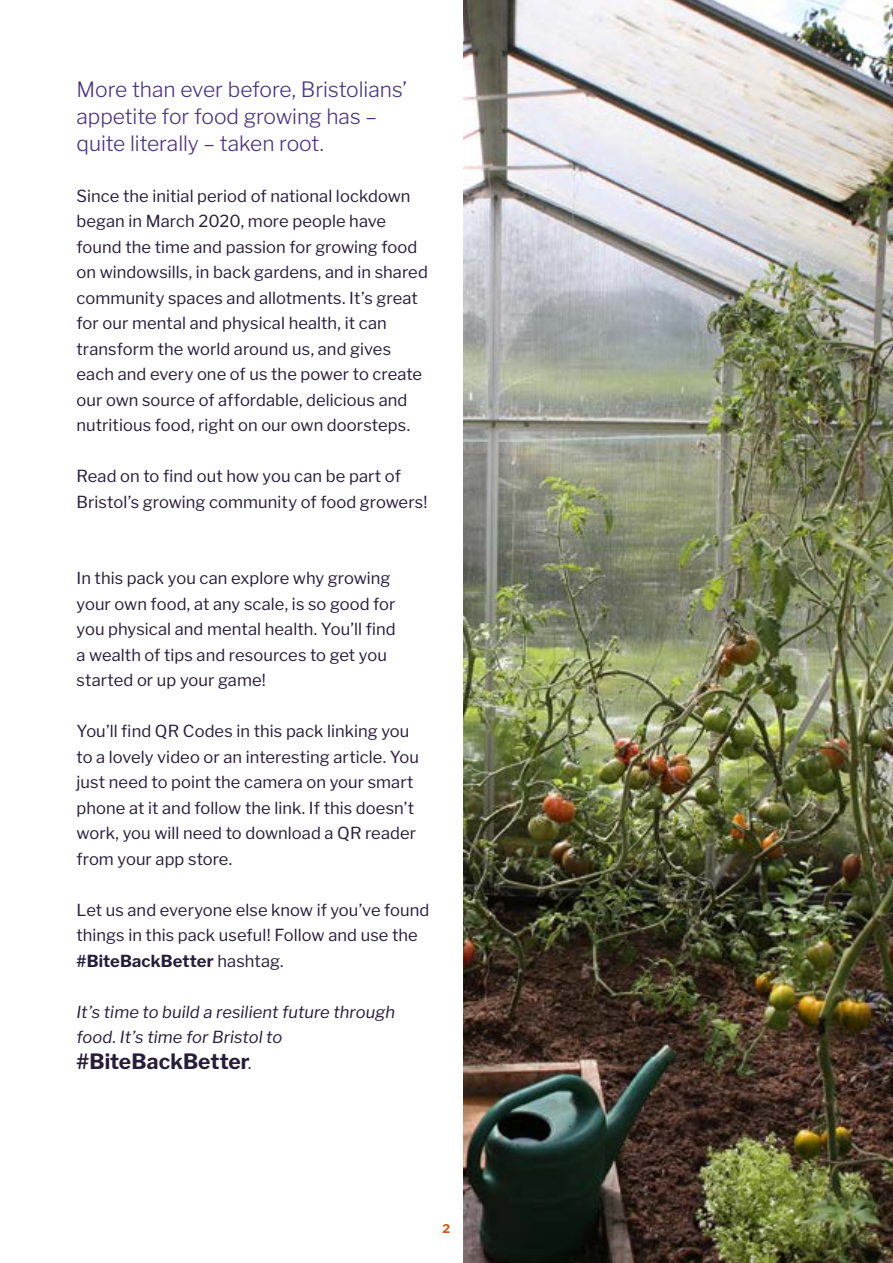
<style>
.page{position:relative;width:893px;height:1263px;background:#fff}
.page>*{position:absolute;margin:0;border:0;box-sizing:border-box;transform-origin:0 0}
.t1{font:300 21px/27px "Libre Franklin";color:#4a3180}
.t2{font:700 21px "Libre Franklin";letter-spacing:.005em;color:#271c3a}
.t3{font:16.5px/25.5px "Libre Franklin";letter-spacing:.005em;color:#271c3a}
.t4{font:italic 16.5px/25.5px "Libre Franklin";letter-spacing:.005em;color:#271c3a}
.t5{font:700 12px "Libre Franklin";color:#db5213}
.s1{font-weight:700}
.s2{font-weight:400;font-style:italic;font-size:16.5px}
</style>
<div class="page">
<img style="left:463px;top:0;width:430px;height:1263px">
<p class="t1" style="left:77px;top:74px;width:332px">More than ever before, Bristolians’ appetite for food growing has – quite literally – taken root.</p>
<p class="t3" style="left:77px;top:182px;width:353px">Since the initial period of national lockdown began in March 2020, more people have found the time and passion for growing food on windowsills, in back gardens, and in shared community spaces and allotments. It’s great for our mental and physical health, it can transform the world around us, and gives each and every one of us the power to create our own source of affordable, delicious and nutritious food, right on our own doorsteps.</p>
<p class="t3" style="left:77px;top:462px;width:352px">Read on to find out how you can be part of<br>Bristol’s growing community of food growers!</p>
<p class="t3" style="left:77px;top:564px;width:321px">In this pack you can explore why growing your own food, at any scale, is so good for you physical and mental health. You’ll find a wealth of tips and resources to get you started or up your game!</p>
<p class="t3" style="left:77px;top:717px;width:344px">You’ll find QR Codes in this pack linking you to a lovely video or an interesting article. You just need to point the camera on your smart phone at it and follow the link. If this doesn’t work, you will need to download a QR reader from your app store.</p>
<p class="t3" style="left:77px;top:895px;width:354px">Let us and everyone else know if you’ve found things in this pack useful! Follow and use the <span class="s1">#BiteBackBetter</span> hashtag.</p>
<p class="t4" style="left:77px;top:998px;width:320px">It’s time to build a resilient future through food. It’s time for Bristol to</p>
<p class="t2" style="left:77px;top:1045px;width:177px">#BiteBackBetter<span class="s2">.</span></p>
<p class="t5" style="left:443px;top:1219px;width:9px">2</p>
</div>
